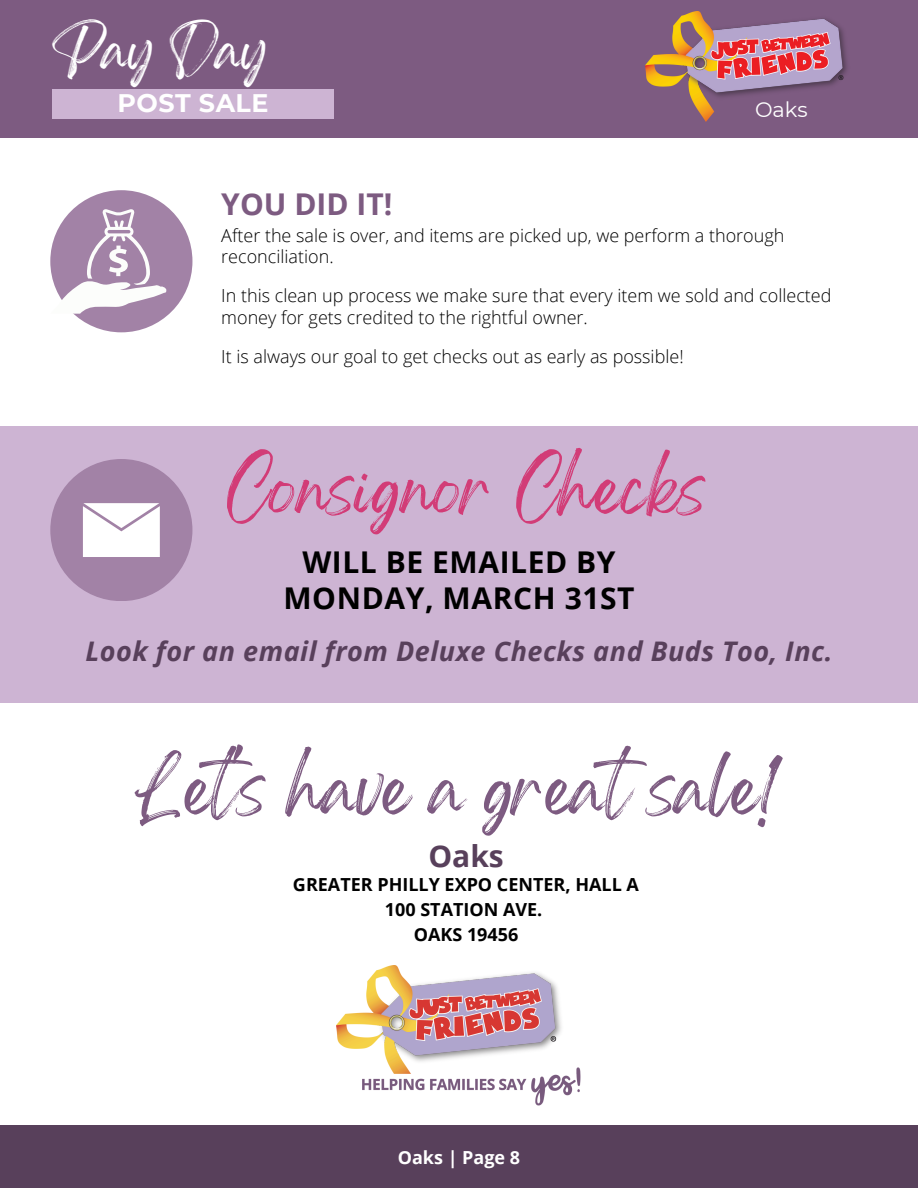
<style>
.page{position:relative;width:918px;height:1188px;background:#fff}
.page>*{position:absolute;margin:0;border:0;box-sizing:border-box;transform-origin:0 0}
.t1{font:53.55px "Gellatio";color:#7d5b81}
.t2{font:52.05px "Gellatio";letter-spacing:.02em;color:#d23c77}
.t3{font:40.65px "Gellatio";color:#fff}
.t4{font:700 30px/36px "Open Sans";letter-spacing:.02em;color:#000;text-align:center}
.t5{font:700 30px "Open Sans";color:#7d5b81}
.t6{font:700 30px "Open Sans";color:#58405b}
.t7{font:italic 700 27px "Open Sans";letter-spacing:.02em;color:#58405b}
.t8{font:700 25.35px "Montserrat";letter-spacing:.02em;color:#fff}
.t9{font:21px "Montserrat";color:#fff}
.t10{font:300 18px/21.3px "Open Sans";color:#000}
.t11{font:700 18px "Open Sans";color:#000}
.t12{font:700 18px "Open Sans";color:#fff}
</style>
<div class="page">
<div style="left:0;top:426px;width:918px;height:276px;background:#cdb4d3"></div>
<div style="left:50px;top:190px;width:142px;height:142px;background:#a282a6;border-radius:50%"></div>
<div style="left:50px;top:459px;width:142px;height:142px;background:#a282a6;border-radius:50%"></div>
<svg style="left:83px;top:503px;width:77px;height:54px;background:#f9f6f9"></svg>
<div style="left:0;top:1126px;width:918px;height:62px;background:#58405b"></div>
<svg style="left:50px;top:209px;width:116px;height:105px"></svg>
<div style="left:0;top:0;width:918px;height:138px;background:#7d5b81"></div>
<img style="left:645px;top:12px;width:202px;height:110px">
<img style="left:336px;top:966px;width:245px;height:140px">
<div style="left:52px;top:89px;width:282px;height:29px;background:#cdb4d3"></div>
<h4 class="t3" style="left:52px;top:40px;width:217px">Pay Day</h4>
<p class="t8" style="left:117px;top:87px;width:153px">POST SALE</p>
<h1 class="t9" style="left:755px;top:96px;width:54px">Oaks</h1>
<h5 class="t5" style="left:221px;top:183px;width:173px">YOU DID IT!</h5>
<p class="t10" style="left:221px;top:224px;width:565px">After the sale is over, and items are picked up, we perform a thorough reconciliation.</p>
<p class="t10" style="left:221px;top:285px;width:612px">In this clean up process we make sure that every item we sold and collected money for gets credited to the rightful owner.</p>
<p class="t10" style="left:221px;top:346px;width:464px">It is always our goal to get checks out as early as possible!</p>
<p class="t2" style="left:227px;top:476px;width:480px">Consignor Checks</p>
<h2 class="t4" style="left:283px;top:544px;width:353px">WILL BE EMAILED BY<br>MONDAY, MARCH 31ST</h2>
<p class="t7" style="left:85px;top:632px;width:748px">Look for an email from Deluxe Checks and Buds Too, Inc.</p>
<p class="t1" style="left:135px;top:776px;width:649px">Let's have a greatsale!</p>
<p class="t6" style="left:428px;top:835px;width:77px">Oaks</p>
<p class="t11" style="left:293px;top:872px;width:347px">GREATER PHILLY EXPO CENTER, HALL A</p>
<h1 class="t11" style="left:385px;top:897px;width:159px">100 STATION AVE.</h1>
<h3 class="t11" style="left:414px;top:921px;width:106px">OAKS 19456</h3>
<h6 class="t12" style="left:398px;top:1145px;width:124px">Oaks | Page 8</h6>
</div>
